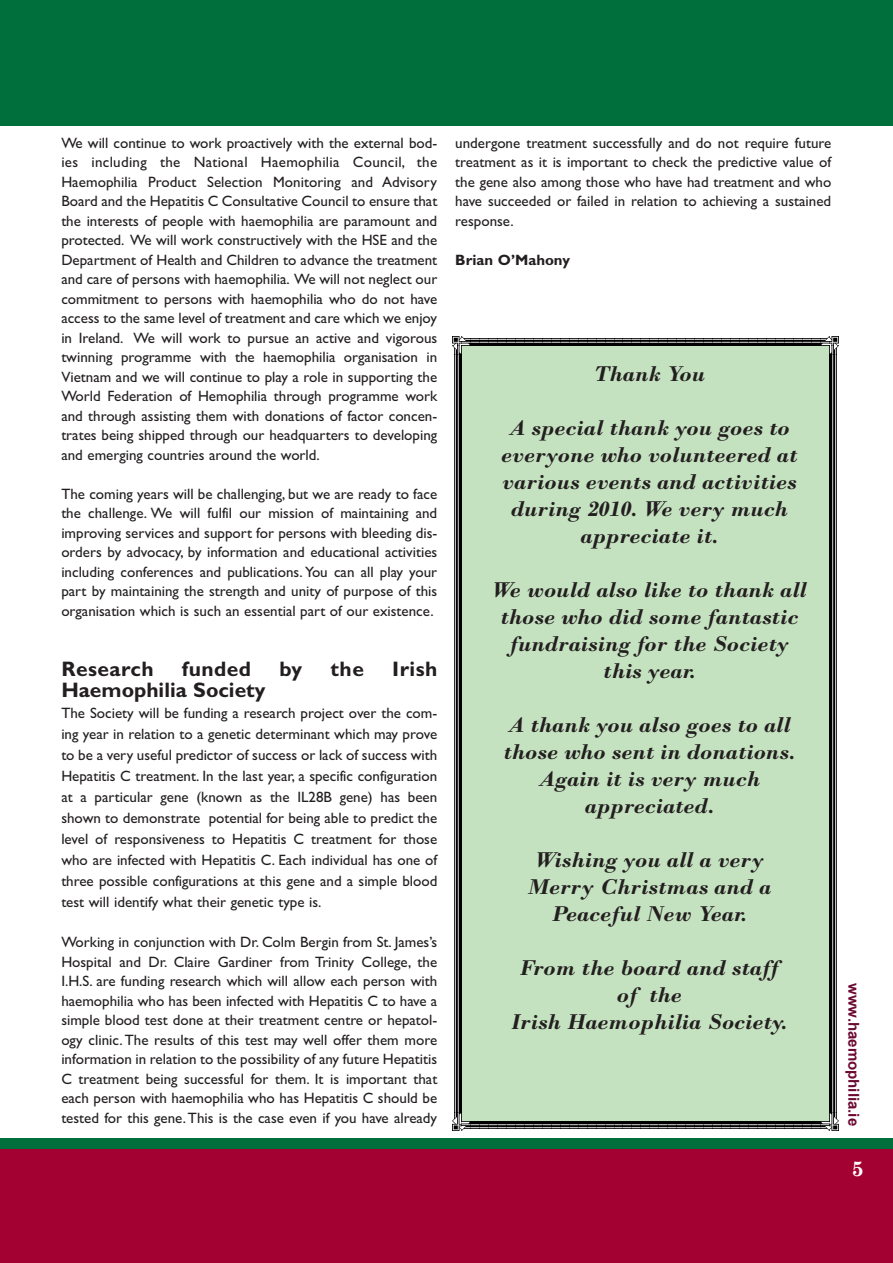
<style>
.page{position:relative;width:893px;height:1263px;background:#fff}
.page>*{position:absolute;margin:0;border:0;box-sizing:border-box;transform-origin:0 0}
.t1{font:italic 700 22.5px/27px "Bodoni";color:#231f20;text-align:center}
.t2{font:700 21px "Gill Sans";color:#231f20}
.t3{font:700 21px "Gill Sans";letter-spacing:.02em;color:#231f20}
.t4{font:700 21px "Century Schoolbook";color:#fff}
.t5{font:15px/19.5px "Gill Sans";color:#231f20;text-align:justify}
.t6{font:700 15px "Arial";color:#6c0932}
.t7{font:700 15px "Gill Sans";color:#231f20}
</style>
<div class="page">
<div style="left:0;top:1148px;width:893px;height:115px;background:#a40133"></div>
<div style="left:0;top:1138px;width:893px;height:10px;background:#006f3c"></div>
<div style="left:0;top:0;width:893px;height:126px;background:#006f3c"></div>
<svg style="left:452px;top:336px;width:387px;height:795px"></svg>
<p class="t5" style="left:61px;top:133px;width:377px">We will continue to work proactively with the external bod&shy;ies including the National Haemophilia Council, the Haemophilia Product Selection Monitoring and Advisory Board and the Hepatitis C Consultative Council to ensure that the interests of people with haemophilia are paramount and protected. We will work constructively with the HSE and the Department of Health and Children to advance the treatment and care of persons with haemophilia. We will not neglect our commitment to persons with haemophilia who do not have access to the same level of treatment and care which we enjoy in Ireland. We will work to pursue an active and vigorous twinning programme with the haemophilia organisation in Vietnam and we will continue to play a role in supporting the World Federation of Hemophilia through programme work and through assisting them with donations of factor concen&shy;trates being shipped through our headquarters to developing and emerging countries around the world.</p>
<p class="t5" style="left:61px;top:484px;width:378px">The coming years will be challenging, but we are ready to face the challenge. We will fulfil our mission of maintaining and improving services and support for persons with bleeding dis&shy;orders by advocacy, by information and educational activities including conferences and publications. You can all play your part by maintaining the strength and unity of purpose of this organisation which is such an essential part of our existence.</p>
<h2 class="t3" style="left:61px;top:656px;width:94px">Research</h2>
<h2 class="t2" style="left:182px;top:656px;width:71px">funded</h2>
<h2 class="t2" style="left:279px;top:656px;width:24px">by</h2>
<h2 class="t2" style="left:331px;top:656px;width:35px">the</h2>
<h2 class="t2" style="left:392px;top:656px;width:47px">Irish</h2>
<h2 class="t2" style="left:61px;top:677px;width:206px">Haemophilia Society</h2>
<p class="t5" style="left:61px;top:702px;width:378px;line-height:21px">The Society will be funding a research project over the com&shy;ing year in relation to a genetic determinant which may prove to be a very useful predictor of success or lack of success with Hepatitis C treatment. In the last year, a specific configuration at a particular gene (known as the IL28B gene) has been shown to demonstrate potential for being able to predict the level of responsiveness to Hepatitis C treatment for those who are infected with Hepatitis C. Each individual has one of three possible configurations at this gene and a simple blood test will identify what their genetic type is.</p>
<p class="t5" style="left:61px;top:932px;width:377px">Working in conjunction with Dr. Colm Bergin from St. James’s Hospital and Dr. Claire Gardiner from Trinity College, the I.H.S. are funding research which will allow each person with haemophilia who has been infected with Hepatitis C to have a simple blood test done at their treatment centre or hepatol&shy;ogy clinic. The results of this test may well offer them more information in relation to the possibility of any future Hepatitis C treatment being successful for them. It is important that each person with haemophilia who has Hepatitis C should be tested for this gene.This is the case even if you have already</p>
<p class="t5" style="left:455px;top:133px;width:378px">undergone treatment successfully and do not require future treatment as it is important to check the predictive value of the gene also among those who have had treatment and who have succeeded or failed in relation to achieving a sustained response.</p>
<p class="t7" style="left:455px;top:251px;width:116px">Brian O’Mahony</p>
<h1 class="t1" style="left:594px;top:360px;width:113px">Thank You</h1>
<h1 class="t1" style="left:501px;top:414px;width:298px">A special thank you goes to everyone who volunteered at various events and activities during 2010. We very much appreciate it.</h1>
<h1 class="t1" style="left:492px;top:576px;width:316px">We would also like to thank all those who did some fantastic fundraising for the Society this year.</h1>
<h1 class="t1" style="left:503px;top:711px;width:293px">A thank you also goes to all those who sent in donations.<br>Again it is very much appreciated.</h1>
<h1 class="t1" style="left:527px;top:846px;width:246px">Wishing you all a very<br>Merry Christmas and a<br>Peaceful New Year.</h1>
<h1 class="t1" style="left:512px;top:954px;width:277px">From the board and staff of the<br>Irish Haemophilia Society.</h1>
<p class="t6" style="left:862px;top:983px;width:144px;rotate:90deg">www.haemophilia.ie</p>
<h2 class="t4" style="left:852px;top:1156px;width:14px">5</h2>
</div>
